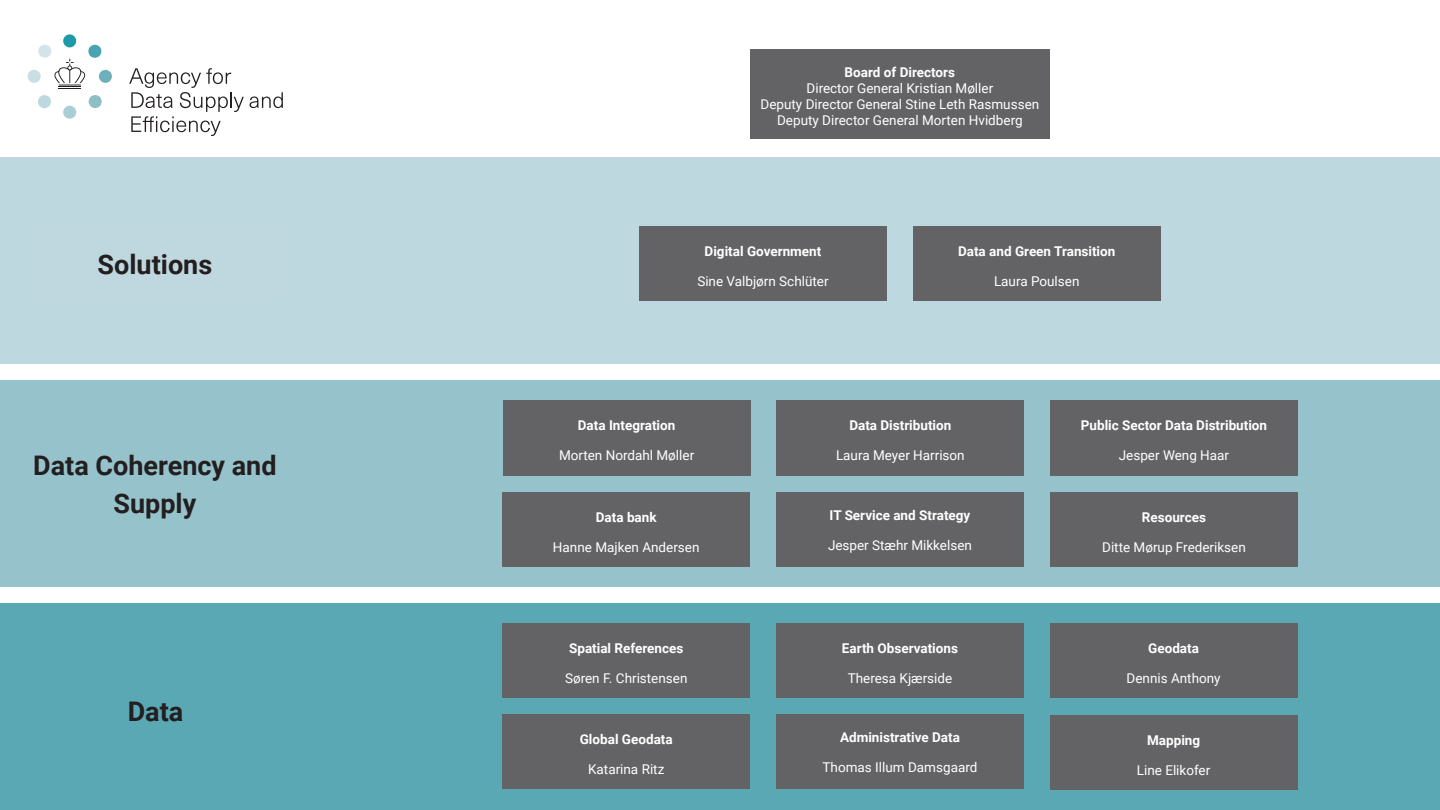
<style>
.page{position:relative;width:1440px;height:810px;background:#fff}
.page>*{position:absolute;margin:0;border:0;box-sizing:border-box;transform-origin:0 0}
.t1{font:700 27px "Roboto";color:#231f20}
.t2{font:13.5px "Roboto";color:#fff}
.t3{font:700 13.5px "Roboto";color:#fff}
</style>
<div class="page">
<div style="left:0;top:158px;width:1440px;height:206px;background:#bed8df"></div>
<div style="left:0;top:380px;width:1440px;height:207px;background:#96c3cb"></div>
<div style="left:0;top:603px;width:1440px;height:206px;background:#5aa8b4"></div>
<div style="left:750px;top:49px;width:300px;height:90px;background:#636366"></div>
<div style="left:502px;top:714px;width:248px;height:75px;background:#636366"></div>
<div style="left:639px;top:226px;width:248px;height:75px;background:#636366"></div>
<div style="left:913px;top:226px;width:248px;height:75px;background:#636366"></div>
<div style="left:776px;top:492px;width:248px;height:75px;background:#636366"></div>
<div style="left:776px;top:623px;width:248px;height:75px;background:#636366"></div>
<div style="left:1050px;top:623px;width:247px;height:75px;background:#636366"></div>
<div style="left:776px;top:714px;width:248px;height:75px;background:#636366"></div>
<div style="left:1050px;top:715px;width:247px;height:75px;background:#636366"></div>
<div style="left:777px;top:400px;width:247px;height:75px;background:#636366"></div>
<div style="left:1050px;top:492px;width:248px;height:75px;background:#636366"></div>
<div style="left:503px;top:400px;width:247px;height:75px;background:#636366"></div>
<div style="left:1050px;top:400px;width:248px;height:75px;background:#636366"></div>
<div style="left:502px;top:492px;width:248px;height:75px;background:#636366"></div>
<div style="left:502px;top:623px;width:248px;height:75px;background:#636366"></div>
<div style="left:63px;top:34px;width:13px;height:13px;background:#1d9aa7;border-radius:50%"></div>
<div style="left:63px;top:106px;width:13px;height:13px;background:#aaced5;border-radius:50%"></div>
<div style="left:99px;top:70px;width:13px;height:13px;background:#6fb1bb;border-radius:50%"></div>
<div style="left:28px;top:70px;width:13px;height:13px;background:#c8dee3;border-radius:50%"></div>
<svg style="left:38px;top:95px;width:13px;height:13px"></svg>
<svg style="left:88px;top:95px;width:14px;height:13px"></svg>
<svg style="left:38px;top:45px;width:64px;height:44px"></svg>
<svg style="left:250px;top:92px;width:33px;height:16px"></svg>
<svg style="left:129px;top:68px;width:115px;height:68px"></svg>
<p class="t1" style="left:98px;top:245px;width:116px">Solutions</p>
<p class="t1" style="left:33px;top:446px;width:245px">Data Coherency and</p>
<p class="t1" style="left:114px;top:484px;width:84px">Supply</p>
<p class="t1" style="left:128px;top:692px;width:57px">Data</p>
<p class="t3" style="left:845px;top:62px;width:112px">Board of Directors</p>
<p class="t2" style="left:807px;top:78px;width:188px">Director General Kristian Møller</p>
<p class="t2" style="left:761px;top:95px;width:280px">Deputy Director General Stine Leth Rasmussen</p>
<p class="t2" style="left:777px;top:111px;width:247px">Deputy Director General Morten Hvidberg</p>
<p class="t3" style="left:705px;top:242px;width:118px">Digital Government</p>
<p class="t2" style="left:697px;top:272px;width:133px">Sine Valbjørn Schlüter</p>
<p class="t3" style="left:958px;top:242px;width:159px">Data and Green Transition</p>
<p class="t2" style="left:994px;top:272px;width:87px">Laura Poulsen</p>
<p class="t3" style="left:578px;top:416px;width:99px">Data Integration</p>
<p class="t2" style="left:559px;top:446px;width:137px">Morten Nordahl Møller</p>
<p class="t3" style="left:849px;top:416px;width:104px">Data Distribution</p>
<p class="t2" style="left:836px;top:446px;width:130px">Laura Meyer Harrison</p>
<p class="t3" style="left:1081px;top:416px;width:188px">Public Sector Data Distribution</p>
<p class="t2" style="left:1119px;top:446px;width:112px">Jesper Weng Haar</p>
<p class="t3" style="left:596px;top:507px;width:62px">Data bank</p>
<p class="t2" style="left:553px;top:537px;width:148px">Hanne Majken Andersen</p>
<p class="t3" style="left:569px;top:639px;width:116px">Spatial References</p>
<p class="t2" style="left:565px;top:669px;width:124px">Søren F. Christensen</p>
<p class="t3" style="left:580px;top:730px;width:94px">Global Geodata</p>
<p class="t2" style="left:588px;top:760px;width:78px">Katarina Ritz</p>
<p class="t3" style="left:830px;top:505px;width:142px">IT Service and Strategy</p>
<p class="t2" style="left:828px;top:535px;width:145px">Jesper Stæhr Mikkelsen</p>
<p class="t3" style="left:842px;top:639px;width:117px">Earth Observations</p>
<p class="t2" style="left:848px;top:669px;width:106px">Theresa Kjærside</p>
<p class="t3" style="left:840px;top:728px;width:121px">Administrative Data</p>
<p class="t2" style="left:823px;top:758px;width:156px">Thomas Illum Damsgaard</p>
<p class="t3" style="left:1142px;top:508px;width:66px">Resources</p>
<p class="t2" style="left:1102px;top:538px;width:145px">Ditte Mørup Frederiksen</p>
<p class="t3" style="left:1148px;top:639px;width:52px">Geodata</p>
<p class="t2" style="left:1127px;top:669px;width:96px">Dennis Anthony</p>
<p class="t3" style="left:1147px;top:730px;width:55px">Mapping</p>
<p class="t2" style="left:1137px;top:760px;width:75px">Line Elikofer</p>
</div>
